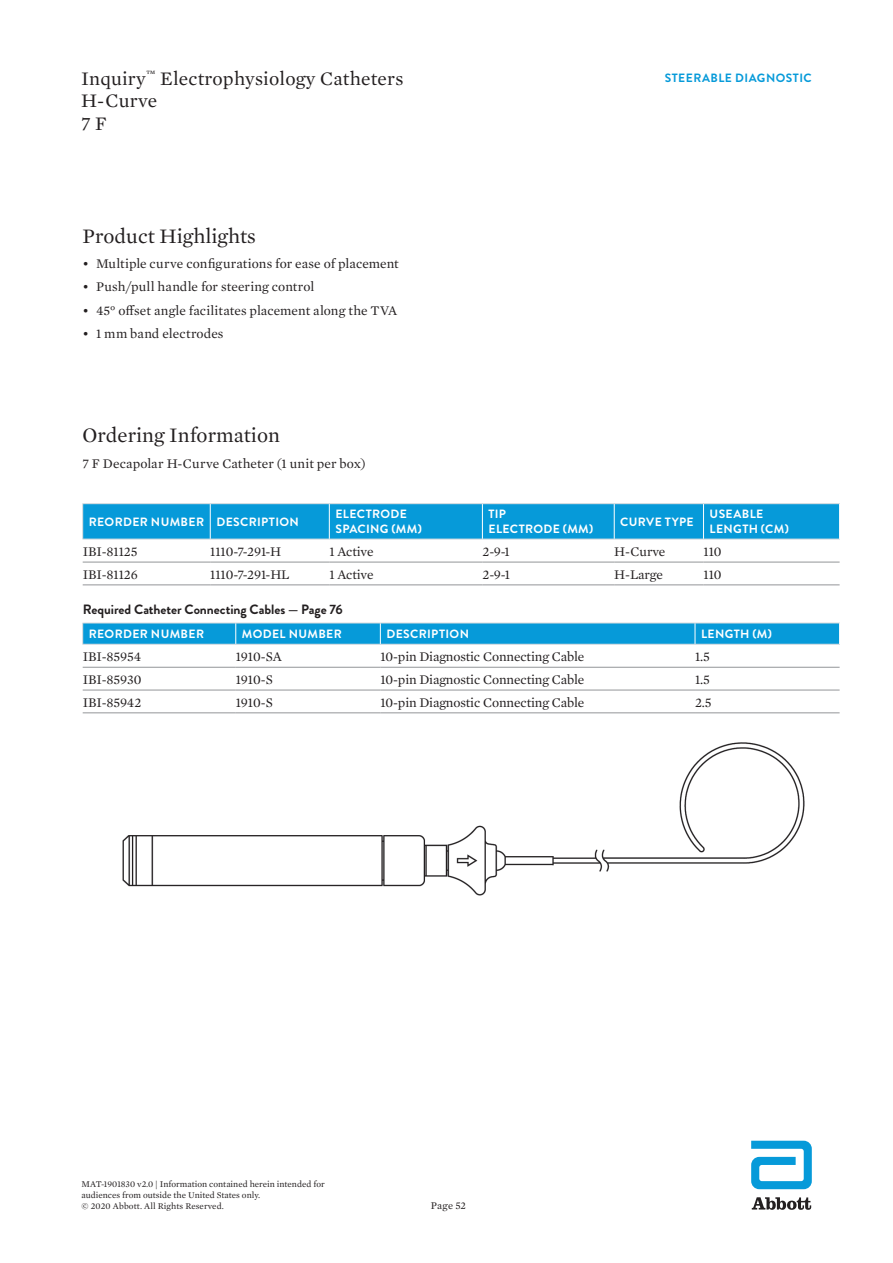
<style>
.page{position:relative;width:893px;height:1263px;background:#fff}
.page>*{position:absolute;margin:0;border:0;box-sizing:border-box;transform-origin:0 0}
.t1{font:21px "Mercury Text G1";color:#231f20}
.t2{font:19.5px/22.5px "Mercury Text G1";letter-spacing:.01em;color:#231f20}
.t3{font:13.5px "Mercury Text G1";letter-spacing:-.01em;color:#231f20}
.t4{font:700 13.5px "Brandon Grotesque";color:#231f20}
.t5{font:13.5px "Mercury Text G1";letter-spacing:.01em;color:#231f20}
.t6{font:700 12px/15px "Brandon Grotesque";letter-spacing:.03em;color:#fff}
.t7{font:700 12px "Brandon Grotesque";letter-spacing:.04em;color:#069ad9}
.t8{font:10.5px "Mercury Text G1";letter-spacing:.015em;color:#231f20}
.t9{font:9px/10.8px "Mercury Text G1";color:#231f20}
</style>
<div class="page">
<svg style="left:751px;top:1141px;width:61px;height:48px"></svg>
<svg style="left:752px;top:1197px;width:59px;height:13px"></svg>
<img style="left:122px;top:742px;width:683px;height:154px">
<div style="left:83px;top:504px;width:756px;height:35px;background:#069ad9"></div>
<hr style="left:83px;top:562px;width:127px;height:1px;background:#939598">
<hr style="left:83px;top:585px;width:127px;height:1px;background:#939598">
<hr style="left:210px;top:562px;width:119px;height:1px;background:#939598">
<hr style="left:210px;top:585px;width:119px;height:1px;background:#939598">
<hr style="left:329px;top:562px;width:153px;height:1px;background:#939598">
<hr style="left:329px;top:585px;width:153px;height:1px;background:#939598">
<hr style="left:482px;top:562px;width:132px;height:1px;background:#939598">
<hr style="left:482px;top:585px;width:132px;height:1px;background:#939598">
<hr style="left:614px;top:562px;width:89px;height:1px;background:#939598">
<hr style="left:614px;top:585px;width:89px;height:1px;background:#939598">
<hr style="left:703px;top:562px;width:137px;height:1px;background:#939598">
<hr style="left:703px;top:585px;width:137px;height:1px;background:#939598">
<hr style="left:210px;top:504px;width:1px;height:35px;background:#fff">
<hr style="left:329px;top:504px;width:1px;height:35px;background:#fff">
<hr style="left:482px;top:504px;width:1px;height:35px;background:#fff">
<hr style="left:614px;top:504px;width:1px;height:35px;background:#fff">
<hr style="left:703px;top:504px;width:1px;height:35px;background:#fff">
<hr style="left:82px;top:503px;width:128px;height:1px;background:#dcdddf">
<hr style="left:82px;top:504px;width:1px;height:35px;background:#dcdddf">
<hr style="left:210px;top:503px;width:119px;height:1px;background:#dcdddf">
<hr style="left:329px;top:503px;width:153px;height:1px;background:#dcdddf">
<hr style="left:482px;top:503px;width:132px;height:1px;background:#dcdddf">
<hr style="left:614px;top:503px;width:89px;height:1px;background:#dcdddf">
<hr style="left:703px;top:503px;width:137px;height:1px;background:#dcdddf">
<hr style="left:82px;top:539px;width:128px;height:1px;background:#dcdddf">
<hr style="left:210px;top:539px;width:119px;height:1px;background:#dcdddf">
<hr style="left:329px;top:539px;width:153px;height:1px;background:#dcdddf">
<hr style="left:482px;top:539px;width:132px;height:1px;background:#dcdddf">
<hr style="left:614px;top:539px;width:89px;height:1px;background:#dcdddf">
<hr style="left:703px;top:539px;width:137px;height:1px;background:#dcdddf">
<hr style="left:83px;top:667px;width:153px;height:1px;background:#939598">
<hr style="left:236px;top:667px;width:144px;height:1px;background:#939598">
<hr style="left:380px;top:667px;width:315px;height:1px;background:#939598">
<hr style="left:695px;top:667px;width:145px;height:1px;background:#939598">
<hr style="left:83px;top:690px;width:153px;height:1px;background:#939598">
<hr style="left:83px;top:713px;width:153px;height:1px;background:#939598">
<hr style="left:236px;top:690px;width:144px;height:1px;background:#939598">
<hr style="left:236px;top:713px;width:144px;height:1px;background:#939598">
<hr style="left:380px;top:690px;width:315px;height:1px;background:#939598">
<hr style="left:380px;top:713px;width:315px;height:1px;background:#939598">
<hr style="left:695px;top:690px;width:145px;height:1px;background:#939598">
<hr style="left:695px;top:713px;width:145px;height:1px;background:#939598">
<hr style="left:82px;top:644px;width:154px;height:1px;background:#dcdddf">
<hr style="left:236px;top:644px;width:144px;height:1px;background:#dcdddf">
<hr style="left:380px;top:644px;width:315px;height:1px;background:#dcdddf">
<hr style="left:695px;top:644px;width:145px;height:1px;background:#dcdddf">
<svg style="left:82px;top:623px;width:758px;height:21px;background:#0f9cd9"></svg>
<h2 class="t2" style="left:81px;top:66px;width:324px">Inquiry<sup>™</sup> Electrophysiology Catheters<br>H-Curve<br>7 F</h2>
<h1 class="t1" style="left:82px;top:221px;width:175px">Product Highlights</h1>
<p class="t3" style="left:82px;top:254px;width:318px">• Multiple curve configurations for ease of placement</p>
<p class="t3" style="left:82px;top:277px;width:233px">• Push/pull handle for steering control</p>
<p class="t3" style="left:82px;top:300px;width:316px">• 45° offset angle facilitates placement along the TVA</p>
<p class="t5" style="left:82px;top:324px;width:143px">• 1 mm band electrodes</p>
<h1 class="t1" style="left:82px;top:420px;width:199px">Ordering Information</h1>
<p class="t3" style="left:82px;top:454px;width:285px">7 F Decapolar H-Curve Catheter (1 unit per box)</p>
<p class="t7" style="left:665px;top:69px;width:149px">STEERABLE DIAGNOSTIC</p>
<p class="t6" style="left:89px;top:514px;width:212px">REORDER NUMBER DESCRIPTION</p>
<p class="t6" style="left:335px;top:507px;width:88px">ELECTRODE<br>SPACING (MM)</p>
<p class="t6" style="left:488px;top:507px;width:106px">TIP<br>ELECTRODE (MM)</p>
<p class="t6" style="left:620px;top:514px;width:75px">CURVE TYPE</p>
<p class="t6" style="left:710px;top:507px;width:81px">USEABLE<br>LENGTH (CM)</p>
<p class="t3" style="left:83px;top:542px;width:56px">IBI-81125</p>
<p class="t3" style="left:210px;top:542px;width:73px">1110-7-291-H</p>
<p class="t3" style="left:329px;top:542px;width:46px">1 Active</p>
<p class="t3" style="left:482px;top:542px;width:29px">2-9-1</p>
<p class="t3" style="left:614px;top:542px;width:53px">H-Curve</p>
<p class="t3" style="left:703px;top:542px;width:20px">110</p>
<p class="t3" style="left:83px;top:565px;width:57px">IBI-81126</p>
<p class="t3" style="left:210px;top:565px;width:81px">1110-7-291-HL</p>
<p class="t3" style="left:329px;top:565px;width:46px">1 Active</p>
<p class="t3" style="left:482px;top:565px;width:29px">2-9-1</p>
<p class="t3" style="left:614px;top:565px;width:50px">H-Large</p>
<p class="t3" style="left:703px;top:565px;width:20px">110</p>
<p class="t4" style="left:83px;top:600px;width:262px">Required Catheter Connecting Cables — Page 76</p>
<p class="t6" style="left:89px;top:626px;width:117px">REORDER NUMBER</p>
<p class="t6" style="left:242px;top:626px;width:101px">MODEL NUMBER</p>
<p class="t6" style="left:386px;top:626px;width:84px">DESCRIPTION</p>
<p class="t6" style="left:701px;top:626px;width:72px">LENGTH (M)</p>
<p class="t3" style="left:83px;top:647px;width:60px">IBI-85954</p>
<p class="t3" style="left:236px;top:647px;width:48px">1910-SA</p>
<p class="t3" style="left:380px;top:647px;width:206px">10-pin Diagnostic Connecting Cable</p>
<p class="t3" style="left:695px;top:647px;width:16px">1.5</p>
<p class="t3" style="left:83px;top:670px;width:60px">IBI-85930</p>
<p class="t3" style="left:236px;top:670px;width:39px">1910-S</p>
<p class="t3" style="left:380px;top:670px;width:206px">10-pin Diagnostic Connecting Cable</p>
<p class="t3" style="left:695px;top:670px;width:16px">1.5</p>
<p class="t3" style="left:83px;top:693px;width:60px">IBI-85942</p>
<p class="t3" style="left:236px;top:693px;width:39px">1910-S</p>
<p class="t3" style="left:380px;top:693px;width:206px">10-pin Diagnostic Connecting Cable</p>
<p class="t3" style="left:695px;top:693px;width:18px">2.5</p>
<p class="t9" style="left:82px;top:1178px;width:245px">MAT-1901830 v2.0 | Information contained herein intended for audiences from outside the United States only.<br>© 2020 Abbott. All Rights Reserved.</p>
<p class="t8" style="left:431px;top:1198px;width:37px">Page 52</p>
</div>
